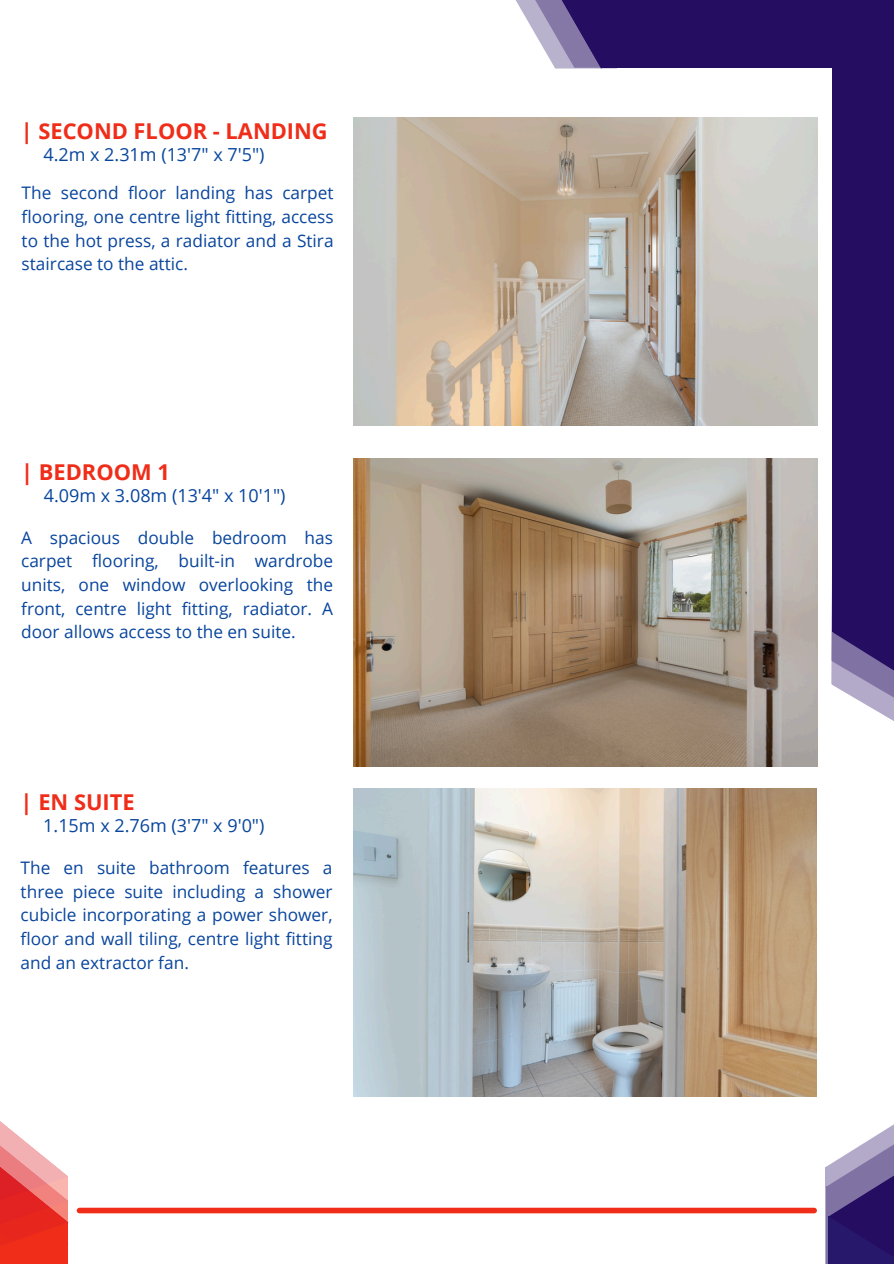
<style>
.page{position:relative;width:894px;height:1264px;background:#fff}
.page>*{position:absolute;margin:0;border:0;box-sizing:border-box;transform-origin:0 0}
.t1{font:700 21.9px "Open Sans";color:#ef2d19}
.t2{font:18px "Open Sans";color:#08459d}
.t3{font:17.25px/23.7px "Open Sans";color:#08459d;text-align:justify}
</style>
<div class="page">
<svg style="left:515px;top:0;width:13px;height:21px"></svg>
<svg style="left:528px;top:0;width:27px;height:68px;fill:#b9b2cd"></svg>
<div style="left:602px;top:0;width:291px;height:68px;background:#250e62"></div>
<svg style="left:831px;top:585px;width:62px;height:136px"></svg>
<div style="left:832px;top:0;width:61px;height:631px;background:#250e62"></div>
<svg style="left:832px;top:631px;width:61px;height:60px;background:#6c5d95"></svg>
<svg style="left:555px;top:0;width:62px;height:69px"></svg>
<svg style="left:825px;top:1125px;width:68px;height:138px"></svg>
<svg style="left:0;top:1121px;width:69px;height:142px"></svg>
<div style="left:79px;top:1207px;width:735px;height:6px;background:#ef2d19"></div>
<img style="left:354px;top:118px;width:462px;height:307px">
<img style="left:354px;top:458px;width:462px;height:308px">
<img style="left:353px;top:788px;width:463px;height:308px">
<h1 class="t1" style="left:21px;top:116px;width:308px">| SECOND FLOOR - LANDING</h1>
<p class="t2" style="left:43px;top:142px;width:223px">4.2m x 2.31m (13'7" x 7'5")</p>
<p class="t3" style="left:22px;top:181px;width:313px">The second floor landing has carpet flooring, one centre light fitting, access to the hot press, a radiator and a Stira staircase to the attic.</p>
<h1 class="t1" style="left:21px;top:456px;width:150px">| BEDROOM 1</h1>
<p class="t2" style="left:44px;top:482px;width:243px">4.09m x 3.08m (13'4" x 10'1")</p>
<p class="t3" style="left:21px;top:525px;width:313px">A spacious double bedroom has carpet flooring, built-in wardrobe units, one window overlooking the front, centre light fitting, radiator. A door allows access to the en suite.</p>
<h1 class="t1" style="left:21px;top:786px;width:115px">| EN SUITE</h1>
<p class="t2" style="left:43px;top:812px;width:223px">1.15m x 2.76m (3'7" x 9'0")</p>
<p class="t3" style="left:21px;top:855px;width:313px">The en suite bathroom features a three piece suite including a shower cubicle incorporating a power shower, floor and wall tiling, centre light fitting and an extractor fan.</p>
</div>
